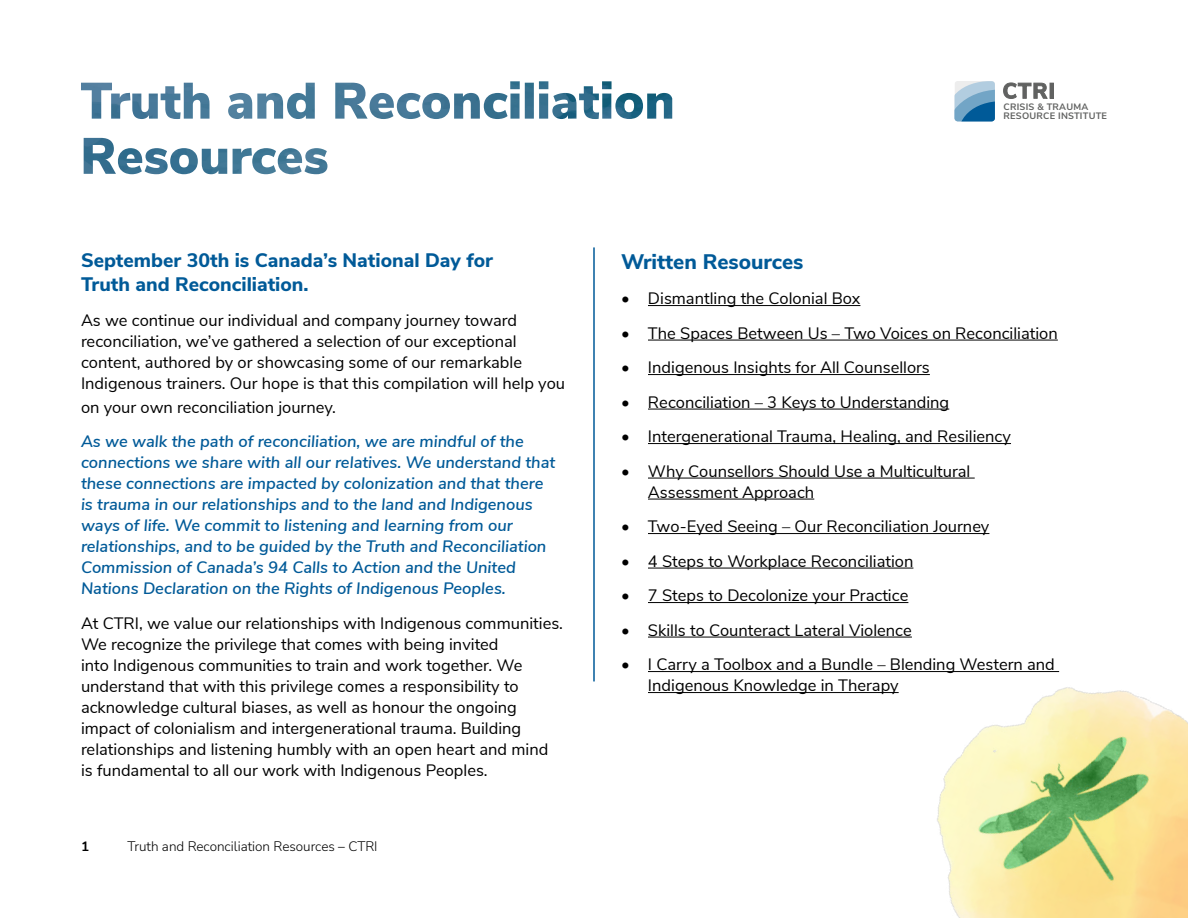
<style>
.page{position:relative;width:1188px;height:918px;background:#fff}
.page>*{position:absolute;margin:0;border:0;box-sizing:border-box;transform-origin:0 0}
.t1{font:800 21px "Nunito Sans";color:#005a98}
.t2{font:800 19.5px/24px "Nunito Sans";color:#005a98}
.t3{font:16.5px/21px "Nunito Sans";color:#000}
.t4{font:italic 600 16.5px/21px "Nunito Sans";color:#005a98}
.t5{font:300 13.5px "Nunito Sans";color:#000}
.t6{font:700 13.5px "Nunito Sans";color:#000}
.t7{font:700 9.3px/8.9px "Nunito Sans";letter-spacing:.025em;color:#616261}
</style>
<div class="page">
<svg style="left:1003px;top:83px;width:45px;height:16px"></svg>
<div style="left:1050px;top:83px;width:4px;height:15px;border:1px solid #616261"></div>
<svg style="left:955px;top:81px;width:40px;height:40px;background:#6fa2c4"></svg>
<hr style="left:593px;top:247px;width:2px;height:434px;background:#005a98">
<hr style="left:648px;top:305px;width:212px;height:1px;background:#000">
<hr style="left:648px;top:340px;width:410px;height:1px;background:#000">
<hr style="left:648px;top:374px;width:282px;height:1px;background:#000">
<hr style="left:648px;top:409px;width:301px;height:1px;background:#000">
<hr style="left:648px;top:443px;width:363px;height:1px;background:#000">
<hr style="left:648px;top:478px;width:327px;height:1px;background:#000">
<hr style="left:648px;top:499px;width:166px;height:1px;background:#000">
<hr style="left:648px;top:533px;width:341px;height:1px;background:#000">
<hr style="left:648px;top:568px;width:265px;height:1px;background:#000">
<hr style="left:648px;top:602px;width:260px;height:1px;background:#000">
<hr style="left:648px;top:637px;width:264px;height:1px;background:#000">
<hr style="left:648px;top:671px;width:411px;height:1px;background:#000">
<hr style="left:648px;top:692px;width:251px;height:1px;background:#000">
<img style="left:859px;top:636px;width:329px;height:282px">
<img style="left:81px;top:81px;width:591px;height:38px">
<p class="t2" style="left:81px;top:250px;width:413px">September 30th is Canada’s National Day for<br>Truth and Reconciliation.</p>
<p class="t3" style="left:81px;top:311px;width:486px">As we continue our individual and company journey toward reconciliation, we’ve gathered a selection of our exceptional content, authored by or showcasing some of our remarkable Indigenous trainers. Our hope is that this compilation will help you</p>
<p class="t3" style="left:81px;top:398px;width:257px">on your own reconciliation journey.</p>
<p class="t4" style="left:81px;top:432px;width:476px">As we walk the path of reconciliation, we are mindful of the connections we share with all our relatives. We understand that these connections are impacted by colonization and that there is trauma in our relationships and to the land and Indigenous ways of life. We commit to listening and learning from our relationships, and to be guided by the Truth and Reconciliation Commission of Canada’s 94 Calls to Action and the United Nations Declaration on the Rights of Indigenous Peoples.</p>
<p class="t3" style="left:81px;top:614px;width:483px">At CTRI, we value our relationships with Indigenous communities.<br>We recognize the privilege that comes with being invited<br>into Indigenous communities to train and work together. We understand that with this privilege comes a responsibility to acknowledge cultural biases, as well as honour the ongoing impact of colonialism and intergenerational trauma. Building relationships and listening humbly with an open heart and mind is fundamental to all our work with Indigenous Peoples.</p>
<p class="t6" style="left:81px;top:841px;width:10px">1</p>
<p class="t5" style="left:127px;top:841px;width:252px">Truth and Reconciliation Resources – CTRI</p>
<p class="t7" style="left:1004px;top:103px;width:105px">CRISIS &amp; TRAUMA<br>RESOURCE INSTITUTE</p>
<p class="t1" style="left:621px;top:253px;width:184px">Written Resources</p>
<p class="t3" style="left:621px;top:289px;width:241px">• Dismantling the Colonial Box</p>
<p class="t3" style="left:621px;top:324px;width:438px">• The Spaces Between Us – Two Voices on Reconciliation</p>
<p class="t3" style="left:621px;top:358px;width:310px">• Indigenous Insights for All Counsellors</p>
<p class="t3" style="left:621px;top:393px;width:330px">• Reconciliation – 3 Keys to Understanding</p>
<p class="t3" style="left:621px;top:427px;width:392px">• Intergenerational Trauma, Healing, and Resiliency</p>
<p class="t3" style="left:648px;top:462px;width:324px;text-indent:-27px">• Why Counsellors Should Use a Multicultural<br>Assessment Approach</p>
<p class="t3" style="left:621px;top:517px;width:370px">• Two-Eyed Seeing – Our Reconciliation Journey</p>
<p class="t3" style="left:621px;top:552px;width:294px">• 4 Steps to Workplace Reconciliation</p>
<p class="t3" style="left:621px;top:586px;width:289px">• 7 Steps to Decolonize your Practice</p>
<p class="t3" style="left:621px;top:621px;width:292px">• Skills to Counteract Lateral Violence</p>
<p class="t3" style="left:648px;top:655px;width:408px;text-indent:-27px">• I Carry a Toolbox and a Bundle – Blending Western and<br>Indigenous Knowledge in Therapy</p>
</div>
